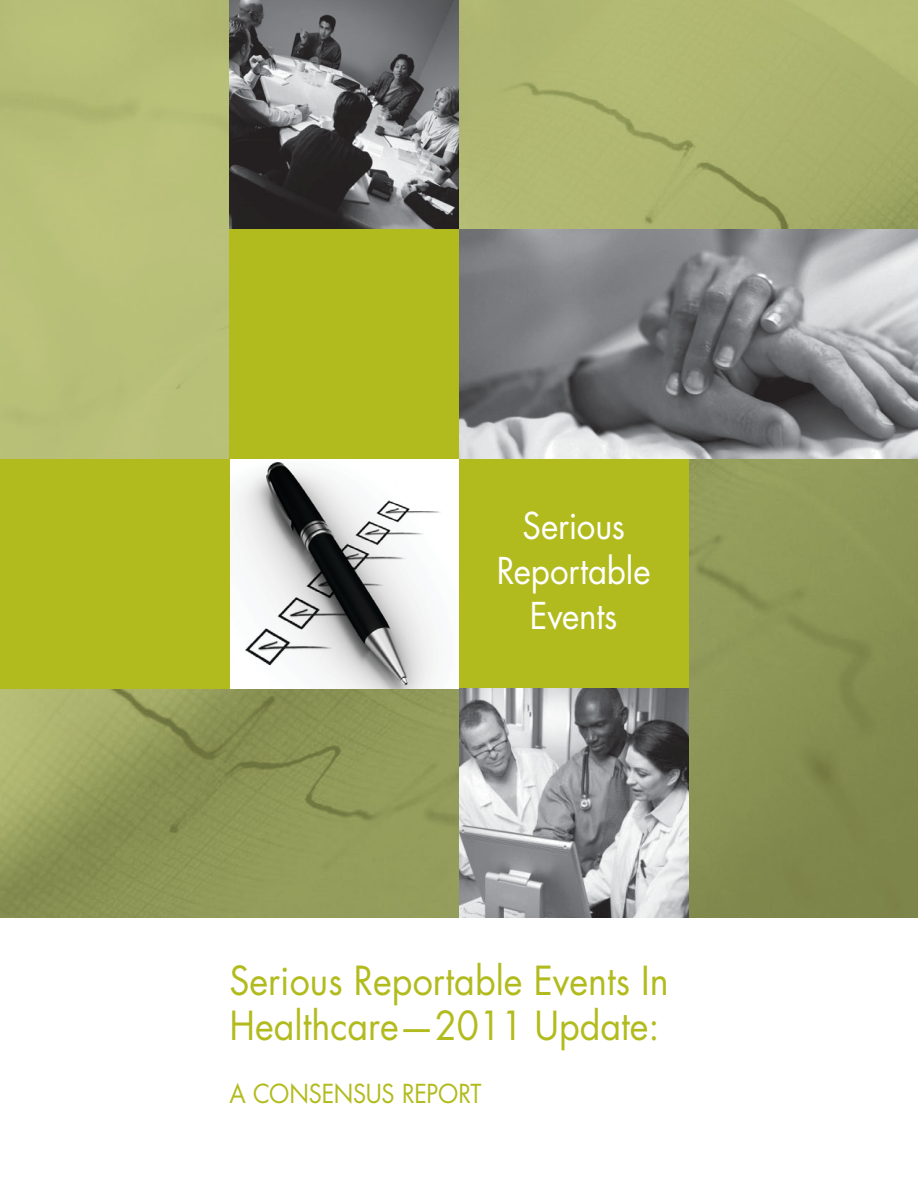
<style>
.page{position:relative;width:918px;height:1188px;background:#fff}
.page>*{position:absolute;margin:0;border:0;box-sizing:border-box;transform-origin:0 0}
.Cover_1_Title{font:39px/45px "Futura Std";color:#b2bb1d;scale:.92 1}
.t1{font:36px/45px "Futura Std";letter-spacing:-.005em;color:#fff;text-align:center;scale:.92 1}
._2c_Body_Text_First{font:25.5px "Futura Std";letter-spacing:-.015em;color:#b2bb1d;scale:.92 1}
</style>
<div class="page">
<img style="left:0;top:0;width:918px;height:918px">
<img style="left:230px;top:0;width:229px;height:230px">
<div style="left:230px;top:230px;width:229px;height:229px;background:#b2bb1d"></div>
<img style="left:230px;top:459px;width:229px;height:229px">
<div style="left:0;top:459px;width:230px;height:229px;background:#b2bb1d"></div>
<div style="left:459px;top:459px;width:229px;height:229px;background:#b2bb1d"></div>
<img style="left:459px;top:688px;width:229px;height:230px">
<img style="left:459px;top:230px;width:459px;height:229px">
<p class="t1" style="left:497px;top:503px;width:169px">Serious<br>Reportable<br>Events</p>
<h1 class="Cover_1_Title" style="left:230px;top:959px;width:479px">Serious Reportable Events In<br>Healthcare—2011 Update:</h1>
<p class="_2c_Body_Text_First" style="left:230px;top:1078px;width:276px">A CONSENSUS REPORT</p>
</div>
